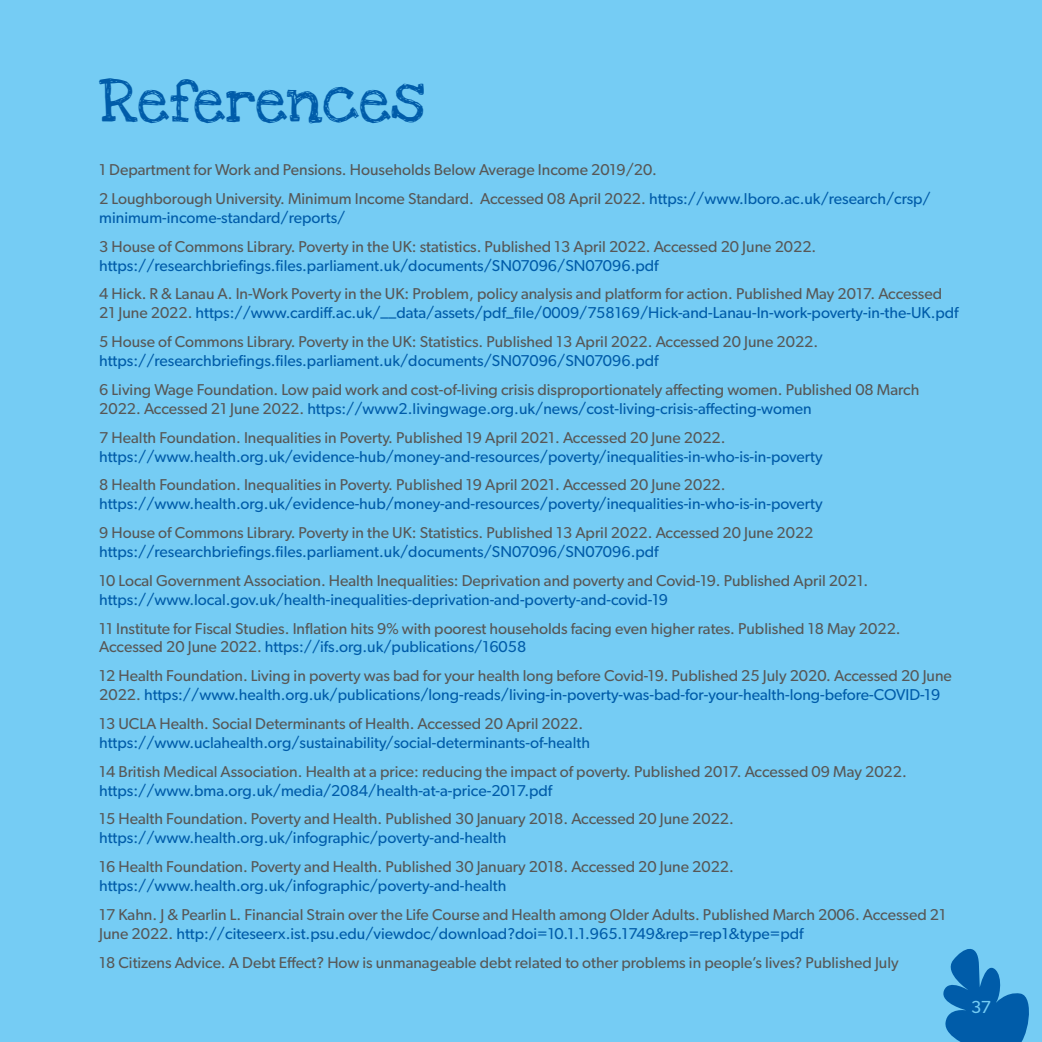
<style>
.page{position:relative;width:1042px;height:1042px;background:#75ccf4}
.page>*{position:absolute;margin:0;border:0;box-sizing:border-box;transform-origin:0 0}
.t1{font:45.5px "Love Ya Like A Sister";letter-spacing:-.01em;color:#005ca9}
.t2{font:17.5px "Gibson";color:#75ccf4}
.t3{font:15.75px/18.9px "Gibson";color:#575756}
.t4{font:15.75px/18.9px "Gibson";color:#005ca9}
.s1{color:#005ca9}
.s2{color:#575756}
</style>
<div class="page">
<svg style="left:943px;top:949px;width:86px;height:93px"></svg>
<h1 class="t1" style="left:99px;top:68px;width:327px">References</h1>
<p class="t3" style="left:99px;top:155px;width:833px;line-height:28.9px">1 Department for Work and Pensions. Households Below Average Income 2019/20.<br>2 Loughborough University. Minimum Income Standard. Accessed 08 April 2022. <span class="s1">https://www.lboro.ac.uk/research/crsp/</span></p>
<p class="t4" style="left:99px;top:208px;width:248px">minimum-income-standard/reports/</p>
<p class="t3" style="left:99px;top:236px;width:718px">3 House of Commons Library. Poverty in the UK: statistics. Published 13 April 2022. Accessed 20 June 2022.</p>
<p class="t4" style="left:99px;top:255px;width:561px">https://researchbriefings.files.parliament.uk/documents/SN07096/SN07096.pdf</p>
<p class="t3" style="left:99px;top:284px;width:861px">4 Hick. R &amp; Lanau A. In-Work Poverty in the UK: Problem, policy analysis and platform for action. Published May 2017. Accessed<br>21 June 2022. <span class="s1">https://www.cardiff.ac.uk/__data/assets/pdf_file/0009/758169/Hick-and-Lanau-In-work-poverty-in-the-UK.pdf</span></p>
<p class="t3" style="left:99px;top:332px;width:720px">5 House of Commons Library. Poverty in the UK: Statistics. Published 13 April 2022. Accessed 20 June 2022.</p>
<p class="t4" style="left:99px;top:351px;width:561px">https://researchbriefings.files.parliament.uk/documents/SN07096/SN07096.pdf</p>
<p class="t3" style="left:99px;top:380px;width:821px">6 Living Wage Foundation. Low paid work and cost-of-living crisis disproportionately affecting women. Published 08 March<br>2022. Accessed 21 June 2022. <span class="s1">https://www2.livingwage.org.uk/news/cost-living-crisis-affecting-women</span></p>
<p class="t3" style="left:99px;top:427px;width:628px">7 Health Foundation. Inequalities in Poverty. Published 19 April 2021. Accessed 20 June 2022.</p>
<p class="t4" style="left:99px;top:446px;width:725px">https://www.health.org.uk/evidence-hub/money-and-resources/poverty/inequalities-in-who-is-in-poverty</p>
<p class="t3" style="left:99px;top:475px;width:628px">8 Health Foundation. Inequalities in Poverty. Published 19 April 2021. Accessed 20 June 2022.</p>
<p class="t4" style="left:99px;top:494px;width:725px">https://www.health.org.uk/evidence-hub/money-and-resources/poverty/inequalities-in-who-is-in-poverty</p>
<p class="t3" style="left:99px;top:523px;width:716px">9 House of Commons Library. Poverty in the UK: Statistics. Published 13 April 2022. Accessed 20 June 2022</p>
<p class="t4" style="left:99px;top:542px;width:561px">https://researchbriefings.files.parliament.uk/documents/SN07096/SN07096.pdf</p>
<p class="t3" style="left:99px;top:571px;width:770px">10 Local Government Association. Health Inequalities: Deprivation and poverty and Covid-19. Published April 2021.</p>
<p class="t4" style="left:99px;top:589px;width:570px">https://www.local.gov.uk/health-inequalities-deprivation-and-poverty-and-covid-19</p>
<p class="t3" style="left:99px;top:618px;width:803px">11 Institute for Fiscal Studies. Inflation hits 9% with poorest households facing even higher rates. Published 18 May 2022.<br>Accessed 20 June 2022. <span class="s1">https://ifs.org.uk/publications/16058</span></p>
<p class="t4" style="left:99px;top:666px;width:854px"><span class="s2">12 Health Foundation. Living in poverty was bad for your health long before Covid-19. Published 25 July 2020. Accessed 20 June<br>2022.</span> https://www.health.org.uk/publications/long-reads/living-in-poverty-was-bad-for-your-health-long-before-COVID-19</p>
<p class="t3" style="left:99px;top:714px;width:485px">13 UCLA Health. Social Determinants of Health. Accessed 20 April 2022.</p>
<p class="t4" style="left:99px;top:733px;width:492px">https://www.uclahealth.org/sustainability/social-determinants-of-health</p>
<p class="t3" style="left:99px;top:761px;width:809px">14 British Medical Association. Health at a price: reducing the impact of poverty. Published 2017. Accessed 09 May 2022.</p>
<p class="t4" style="left:99px;top:780px;width:454px">https://www.bma.org.uk/media/2084/health-at-a-price-2017.pdf</p>
<p class="t3" style="left:99px;top:809px;width:636px">15 Health Foundation. Poverty and Health. Published 30 January 2018. Accessed 20 June 2022.</p>
<p class="t4" style="left:99px;top:828px;width:409px">https://www.health.org.uk/infographic/poverty-and-health</p>
<p class="t3" style="left:99px;top:857px;width:636px">16 Health Foundation. Poverty and Health. Published 30 January 2018. Accessed 20 June 2022.</p>
<p class="t4" style="left:99px;top:876px;width:409px">https://www.health.org.uk/infographic/poverty-and-health</p>
<p class="t3" style="left:99px;top:905px;width:848px">17 Kahn. J &amp; Pearlin L. Financial Strain over the Life Course and Health among Older Adults. Published March 2006. Accessed 21<br>June 2022. <span class="s1">http://citeseerx.ist.psu.edu/viewdoc/download?doi=10.1.1.965.1749&amp;rep=rep1&amp;type=pdf</span></p>
<p class="t3" style="left:99px;top:952px;width:801px">18 Citizens Advice. A Debt Effect? How is unmanageable debt related to other problems in people’s lives? Published July</p>
<p class="t2" style="left:971px;top:996px;width:21px">37</p>
</div>
